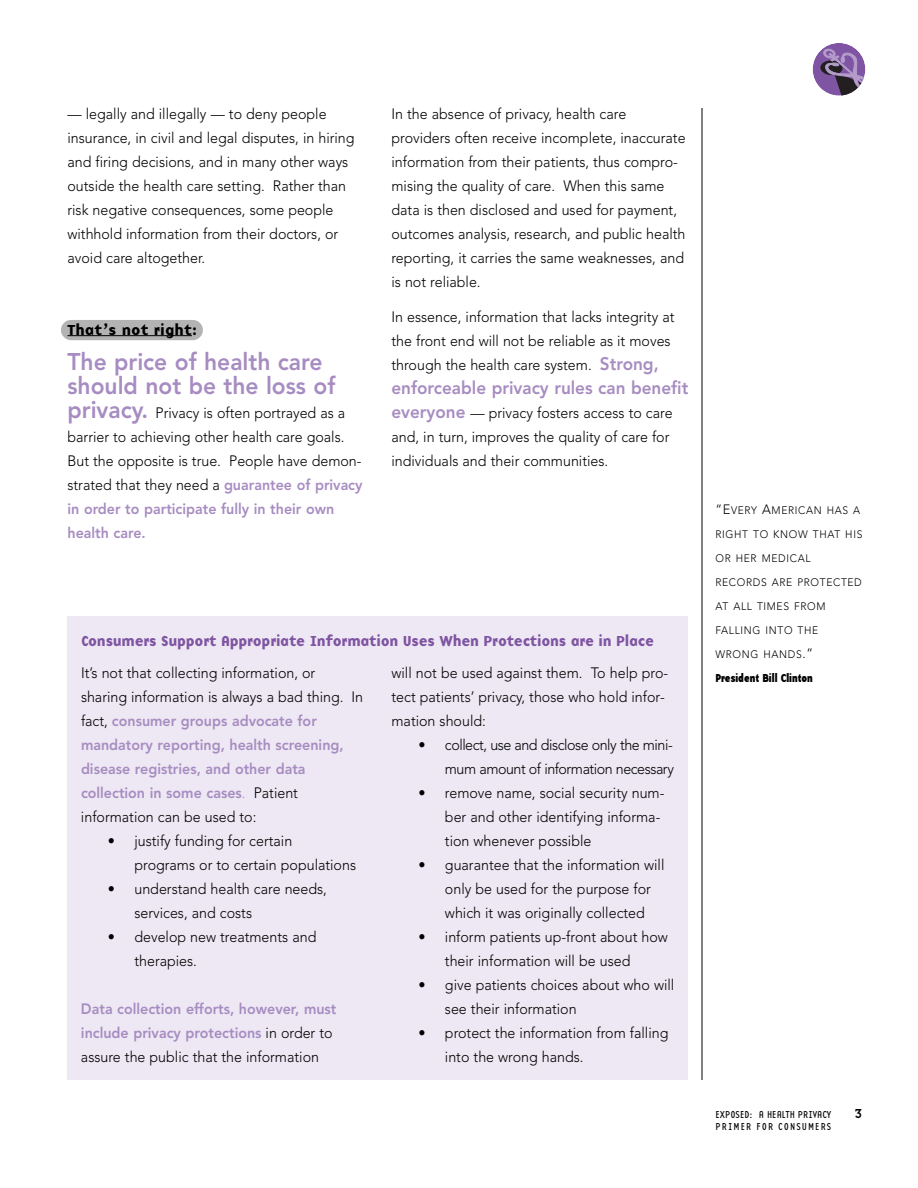
<style>
.page{position:relative;width:918px;height:1188px;background:#fff}
.page>*{position:absolute;margin:0;border:0;box-sizing:border-box;transform-origin:0 0}
.t1{font:800 24px/24px "Avenir";color:#a78cc1;scale:.95 1}
.t2{font:800 18px "Avenir";color:#a78cc1;scale:.95 1}
.t3{font:300 15px/24px "Avenir";color:#000;scale:.95 1}
.t4{font:800 15px/24px "Avenir";color:#a78cc1;scale:.95 1}
.t5{font:15px "Base Nine B";letter-spacing:-.02em;color:#7f54a2;scale:.9 1}
.t6{font:300 15px/24px "Avenir";letter-spacing:-.03em;color:#000;text-align:right;scale:.95 1}
.t7{font:15px "Base Nine B";color:#000;scale:.95 1}
.t8{font:13.5px "Base Nine";color:#000}
.t9{font:12px "Base Twelve Sans B";color:#000;scale:.95 1}
.t10{font:300 10.8px "Avenir";letter-spacing:.065em;color:#000;scale:.95 1}
.t11{font:10.5px "Base Twelve Sans";color:#000}
.t12{font:10.5px "Base Twelve Sans";letter-spacing:.1em;color:#000}
.s1{font-weight:800;font-size:24px;color:#a78cc1}
.s2{font-weight:800;color:#a78cc1}
.s3{font-weight:800;font-size:18px;color:#a78cc1}
.s4{font-weight:300;color:#000}
.s5{font-weight:300}
.s6{font-size:13.5px}
</style>
<div class="page">
<div style="left:61px;top:320px;width:142px;height:20px;background:#b3b3b3;border-radius:10px"></div>
<div style="left:68px;top:617px;width:620px;height:463px;background:#ede8f3"></div>
<hr style="left:68px;top:335px;width:124px;height:1px;background:#000">
<hr style="left:702px;top:108px;width:1px;height:972px;background:#000">
<div style="left:813px;top:43px;width:52px;height:53px;background:#7f54a2;border-radius:50%"></div>
<svg style="left:820px;top:48px;width:45px;height:48px"></svg>
<p class="t3" style="left:68px;top:104px;width:304px">— legally and illegally — to deny people insurance, in civil and legal disputes, in hiring and firing decisions, and in many other ways outside the health care setting. Rather than risk negative consequences, some people withhold information from their doctors, or avoid care altogether.</p>
<p class="t7" style="left:68px;top:325px;width:139px">That’s not right:</p>
<h1 class="t1" style="left:68px;top:352px;width:284px">The price of health care should not be the loss of</h1>
<p class="t3" style="left:67px;top:403px;width:312px"><span class="s1">privacy.</span> Privacy is often portrayed as a barrier to achieving other health care goals.<br>But the opposite is true. People have demon&shy;strated that they need a <span class="s2">guarantee of privacy in order to participate fully in their own health care.</span></p>
<p class="t3" style="left:391px;top:104px;width:311px">In the absence of privacy, health care providers often receive incomplete, inaccurate information from their patients, thus compro&shy;mising the quality of care. When this same data is then disclosed and used for payment, outcomes analysis, research, and public health reporting, it carries the same weaknesses, and is not reliable.</p>
<p class="t3" style="left:391px;top:307px;width:299px">In essence, information that lacks integrity at the front end will not be reliable as it moves through the health care system. <span class="s3">Strong,</span></p>
<p class="t2" style="left:392px;top:381px;width:314px">enforceable privacy rules can benefit</p>
<p class="t3" style="left:392px;top:403px;width:297px"><span class="s3">everyone</span> — privacy fosters access to care and, in turn, improves the quality of care for individuals and their communities.</p>
<p class="t5" style="left:81px;top:636px;width:638px">Consumers Support Appropriate Information Uses When Protections are in Place</p>
<p class="t4" style="left:81px;top:662px;width:299px"><span class="s4">It’s not that collecting information, or sharing information is always a bad thing. In fact,</span> consumer groups advocate for mandatory reporting, health screening, disease registries, and other data collection in some cases<span class="s5">.</span> <span class="s4">Patient information can be used to:</span></p>
<p class="t3" style="left:134px;top:830px;width:235px;text-indent:-26px">• justify funding for certain programs or to certain populations</p>
<p class="t3" style="left:134px;top:878px;width:204px;text-indent:-26px">• understand health care needs, services, and costs</p>
<p class="t3" style="left:134px;top:926px;width:193px;text-indent:-26px">• develop new treatments and therapies.</p>
<p class="t4" style="left:81px;top:998px;width:270px">Data collection efforts, however, must include privacy protections <span class="s4">in order to assure the public that the information</span></p>
<p class="t3" style="left:392px;top:662px;width:293px">will not be used against them. To help pro&shy;tect patients’ privacy, those who hold infor&shy;mation should:</p>
<p class="t6" style="left:418px;top:734px;width:270px">• collect, use and disclose only the mini&shy;mum amount of information necessary</p>
<p class="t3" style="left:445px;top:782px;width:233px;text-indent:-26px">• remove name, social security num&shy;ber and other identifying informa&shy;tion whenever possible</p>
<p class="t3" style="left:445px;top:854px;width:233px;text-indent:-26px">• guarantee that the information will only be used for the purpose for which it was originally collected</p>
<p class="t3" style="left:445px;top:926px;width:236px;text-indent:-26px">• inform patients up-front about how their information will be used</p>
<p class="t3" style="left:445px;top:974px;width:243px;text-indent:-26px">• give patients choices about who will see their information</p>
<p class="t3" style="left:445px;top:1022px;width:237px;text-indent:-26px">• protect the information from falling into the wrong hands.</p>
<p class="t10" style="left:716px;top:506px;width:154px"><span class="s6">“E</span>VERY <span class="s6">A</span>MERICAN HAS A</p>
<p class="t10" style="left:716px;top:530px;width:156px">RIGHT TO KNOW THAT HIS</p>
<p class="t10" style="left:716px;top:554px;width:102px">OR HER MEDICAL</p>
<p class="t10" style="left:716px;top:578px;width:156px">RECORDS ARE PROTECTED</p>
<p class="t10" style="left:716px;top:602px;width:117px">AT ALL TIMES FROM</p>
<p class="t10" style="left:716px;top:626px;width:110px">FALLING INTO THE</p>
<p class="t10" style="left:716px;top:650px;width:104px">WRONG HANDS<span class="s6">.”</span></p>
<p class="t9" style="left:716px;top:673px;width:104px">President Bill Clinton</p>
<p class="t11" style="left:716px;top:1110px;width:117px">EXPOSED: A HEALTH PRIVACY</p>
<p class="t8" style="left:854px;top:1108px;width:11px">3</p>
<p class="t12" style="left:716px;top:1122px;width:117px">PRIMER FOR CONSUMERS</p>
</div>
